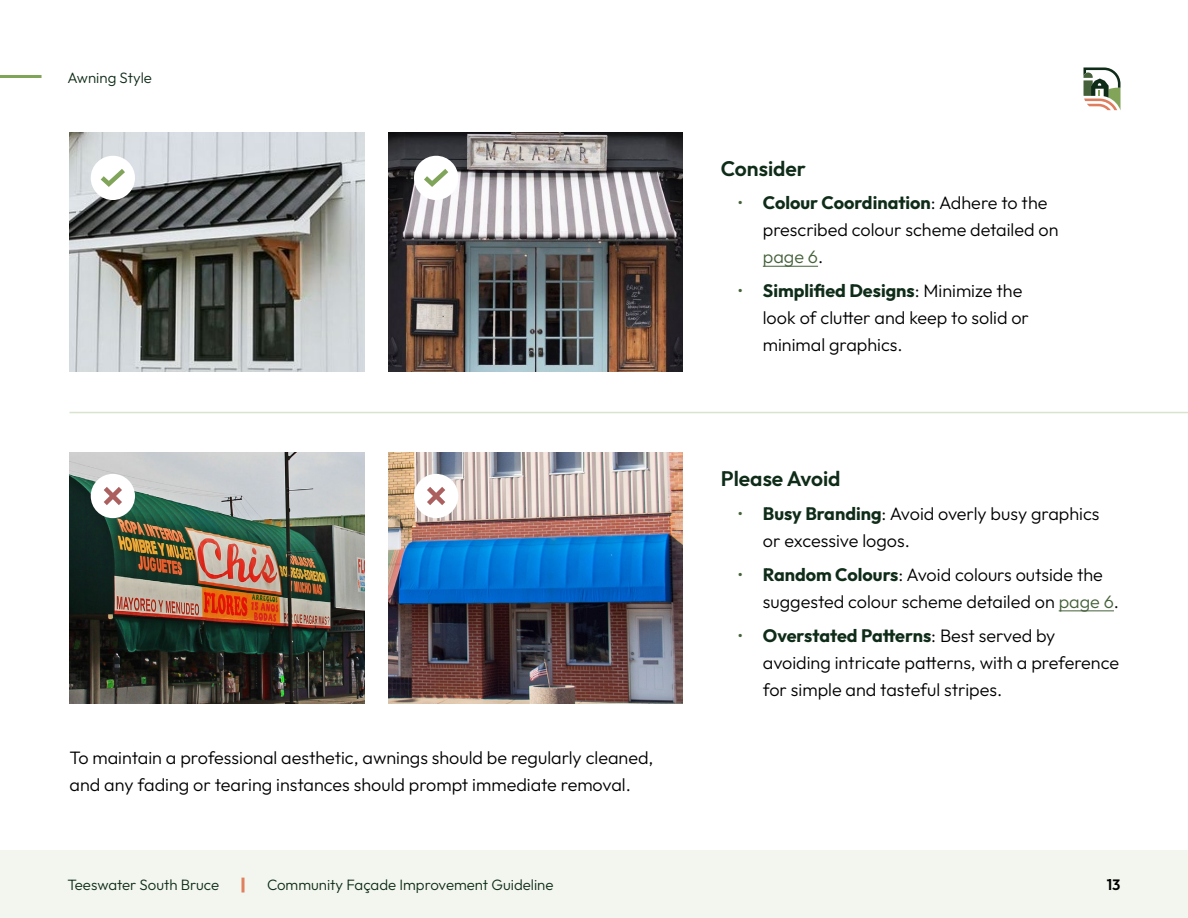
<style>
.page{position:relative;width:1188px;height:918px;background:#fff}
.page>*{position:absolute;margin:0;border:0;box-sizing:border-box;transform-origin:0 0}
.t1{font:600 21px "Outfit";color:#0f2c18}
.t2{font:300 18px/27px "Outfit";color:#000}
.t3{font:300 15px "Outfit";color:#0f2c18}
.t4{font:600 15px "Outfit";color:#000}
.s1{color:#45613a}
.s2{font-weight:700;color:#0f2c18}
</style>
<div class="page">
<div style="left:0;top:850px;width:1188px;height:68px;background:#f2f6ee"></div>
<svg style="left:1083px;top:68px;width:37px;height:42px"></svg>
<svg style="left:242px;top:878px;width:2px;height:15px"></svg>
<hr style="left:0;top:75px;width:42px;height:3px;background:#80a459">
<hr style="left:763px;top:266px;width:55px;height:1px;background:#45613a">
<hr style="left:1059px;top:610px;width:55px;height:1px;background:#45613a">
<img style="left:70px;top:453px;width:294px;height:250px">
<img style="left:388px;top:453px;width:295px;height:250px">
<img style="left:70px;top:132px;width:294px;height:240px">
<img style="left:388px;top:132px;width:295px;height:240px">
<hr style="left:70px;top:412px;width:1118px;height:1px;background:#d9e4cd">
<div style="left:91px;top:156px;width:44px;height:44px;background:#fff;border-radius:50%"></div>
<svg style="left:100px;top:169px;width:25px;height:18px"></svg>
<div style="left:414px;top:156px;width:44px;height:44px;background:#fff;border-radius:50%"></div>
<svg style="left:424px;top:169px;width:25px;height:18px"></svg>
<div style="left:91px;top:474px;width:44px;height:44px;background:#fff;border-radius:50%"></div>
<svg style="left:104px;top:487px;width:18px;height:18px"></svg>
<div style="left:414px;top:474px;width:44px;height:44px;background:#fff;border-radius:50%"></div>
<svg style="left:427px;top:487px;width:18px;height:18px"></svg>
<p class="t3" style="left:68px;top:68px;width:86px">Awning Style</p>
<p class="t2" style="left:70px;top:744px;width:585px">To maintain a professional aesthetic, awnings should be regularly cleaned, and any fading or tearing instances should prompt immediate removal.</p>
<p class="t1" style="left:721px;top:154px;width:87px">Consider</p>
<p class="t2" style="left:763px;top:190px;width:297px;text-indent:-26px"><span class="s1">•</span> <span class="s2">Colour Coordination</span>: Adhere to the prescribed colour scheme detailed on <span class="s1">page 6</span>.</p>
<p class="t2" style="left:763px;top:278px;width:268px;text-indent:-26px"><span class="s1">•</span> <span class="s2">Simplified Designs</span>: Minimize the look of clutter and keep to solid or minimal graphics.</p>
<p class="t1" style="left:721px;top:465px;width:121px">Please Avoid</p>
<p class="t2" style="left:763px;top:501px;width:338px;text-indent:-26px"><span class="s1">•</span> <span class="s2">Busy Branding</span>: Avoid overly busy graphics or excessive logos.</p>
<p class="t2" style="left:763px;top:561px;width:358px;text-indent:-26px"><span class="s1">•</span> <span class="s2">Random Colours</span>: Avoid colours outside the suggested colour scheme detailed on <span class="s1">page 6</span>.</p>
<p class="t2" style="left:763px;top:622px;width:358px;text-indent:-26px"><span class="s1">•</span> <span class="s2">Overstated Patterns</span>: Best served by avoiding intricate patterns, with a preference for simple and tasteful stripes.</p>
<p class="t3" style="left:68px;top:876px;width:153px">Teeswater South Bruce</p>
<p class="t3" style="left:267px;top:876px;width:288px">Community Façade Improvement Guideline</p>
<p class="t4" style="left:1107px;top:875px;width:15px">13</p>
</div>
